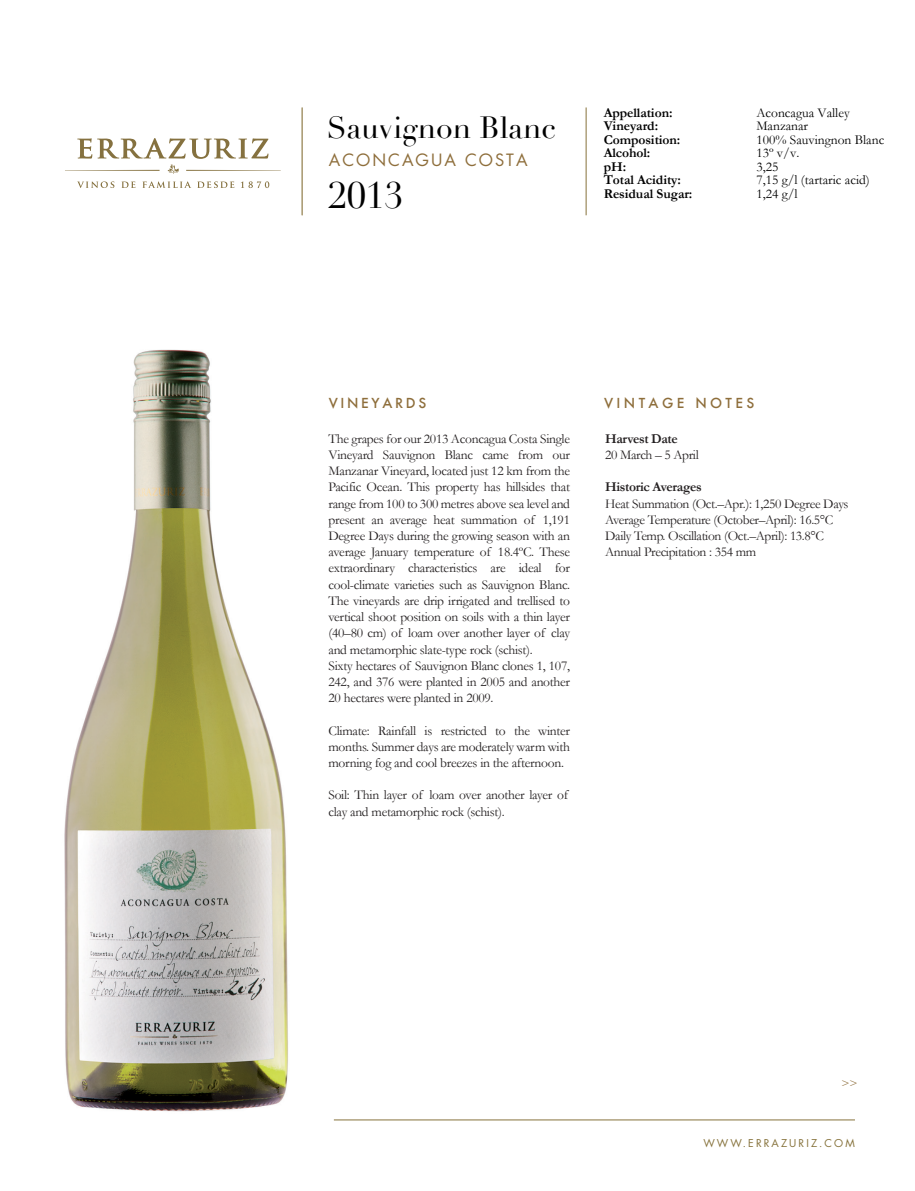
<style>
.page{position:relative;width:915px;height:1191px;background:#fff}
.page>*{position:absolute;margin:0;border:0;box-sizing:border-box;transform-origin:0 0}
.t1{font:36px "Didot";color:#000}
.t2{font:30px "Didot";color:#000}
.t3{font:16.5px "Futura";letter-spacing:.12em;color:#8e6e3b}
.t4{font:13.5px/16.2px "Garamond";letter-spacing:-.02em;color:#231f20}
.t5{font:13.5px "Garamond";color:#000}
.t6{font:700 13.5px "Garamond";letter-spacing:-.005em;color:#000}
.t7{font:700 13.5px "Garamond";letter-spacing:-.025em;color:#231f20}
.t8{font:500 13.5px "Futura";letter-spacing:.25em;color:#8e6e3b}
.t9{font:500 13.5px "Futura";letter-spacing:.2em;color:#8e6e3b}
.t10{font:12px "Garamond";color:#8e6e3b}
.t11{font:10.5px "Futura";letter-spacing:.2em;color:#86723b}
</style>
<div class="page">
<img style="left:64px;top:349px;width:224px;height:763px">
<hr style="left:65px;top:170px;width:94px;height:1px;background:#85713f">
<hr style="left:186px;top:170px;width:95px;height:1px;background:#85713f">
<svg style="left:77px;top:138px;width:191px;height:36px"></svg>
<svg style="left:77px;top:181px;width:37px;height:7px"></svg>
<svg style="left:121px;top:181px;width:14px;height:7px"></svg>
<svg style="left:142px;top:181px;width:49px;height:7px"></svg>
<svg style="left:197px;top:181px;width:37px;height:7px"></svg>
<svg style="left:241px;top:181px;width:28px;height:7px"></svg>
<hr style="left:585px;top:107px;width:1px;height:108px;background:#86723b">
<hr style="left:302px;top:107px;width:1px;height:108px;background:#86723b">
<hr style="left:334px;top:1119px;width:520px;height:1px;background:#86723b">
<h2 class="t2" style="left:326px;top:109px;width:230px">Sauvignon Blanc</h2>
<p class="t3" style="left:329px;top:149px;width:200px">ACONCAGUA COSTA</p>
<h1 class="t1" style="left:328px;top:174px;width:76px">2013</h1>
<p class="t6" style="left:603px;top:105px;width:70px">Appellation:</p>
<p class="t5" style="left:756px;top:105px;width:95px">Aconcagua Valley</p>
<p class="t6" style="left:603px;top:118px;width:56px">Vineyard:</p>
<p class="t5" style="left:756px;top:118px;width:53px">Manzanar</p>
<p class="t6" style="left:603px;top:132px;width:78px">Composition:</p>
<p class="t5" style="left:756px;top:132px;width:129px">100% Sauvingnon Blanc</p>
<p class="t6" style="left:603px;top:145px;width:48px">Alcohol:</p>
<p class="t5" style="left:756px;top:145px;width:44px">13º v/v.</p>
<p class="t6" style="left:603px;top:159px;width:24px">pH:</p>
<p class="t5" style="left:756px;top:159px;width:23px">3,25</p>
<p class="t6" style="left:603px;top:172px;width:79px">Total Acidity:</p>
<p class="t5" style="left:756px;top:172px;width:115px">7,15 g/l (tartaric acid)</p>
<p class="t6" style="left:603px;top:186px;width:90px">Residual Sugar:</p>
<p class="t5" style="left:756px;top:186px;width:43px">1,24 g/l</p>
<p class="t9" style="left:328px;top:394px;width:99px">VINEYARDS</p>
<p class="t8" style="left:604px;top:394px;width:152px">VINTAGE NOTES</p>
<p class="t4" style="left:328px;top:430px;width:243px">The grapes for our 2013 Aconcagua Costa Single Vineyard Sauvignon Blanc came from our Manzanar Vineyard, located just 12 km from the Pacific Ocean. This property has hillsides that range from 100 to 300 metres above sea level and present an average heat summation of 1,191<br>Degree Days during the growing season with an average January temperature of 18.4ºC. These extraordinary characteristics are ideal for cool-climate varieties such as Sauvignon Blanc.<br>The vineyards are drip irrigated and trellised to vertical shoot position on soils with a thin layer (40–80 cm) of loam over another layer of clay and metamorphic slate-type rock (schist).<br>Sixty hectares of Sauvignon Blanc clones 1, 107, 242, and 376 were planted in 2005 and another 20 hectares were planted in 2009.</p>
<p class="t4" style="left:328px;top:722px;width:243px;text-align:justify">Climate: Rainfall is restricted to the winter months. Summer days are moderately warm with morning fog and cool breezes in the afternoon.</p>
<p class="t4" style="left:328px;top:787px;width:241px">Soil: Thin layer of loam over another layer of clay and metamorphic rock (schist).</p>
<p class="t7" style="left:605px;top:430px;width:74px">Harvest Date</p>
<p class="t4" style="left:605px;top:446px;width:95px">20 March – 5 April</p>
<p class="t7" style="left:605px;top:479px;width:98px">Historic Averages</p>
<p class="t4" style="left:605px;top:495px;width:245px">Heat Summation (Oct.–Apr.): 1,250 Degree Days Average Temperature (October–April): 16.5°C Daily Temp. Oscillation (Oct.–April): 13.8°C Annual Precipitation : 354 mm</p>
<p class="t10" style="left:841px;top:1075px;width:18px">&gt;&gt;</p>
<p class="t11" style="left:703px;top:1136px;width:153px">WWW.ERRAZURIZ.COM</p>
</div>
